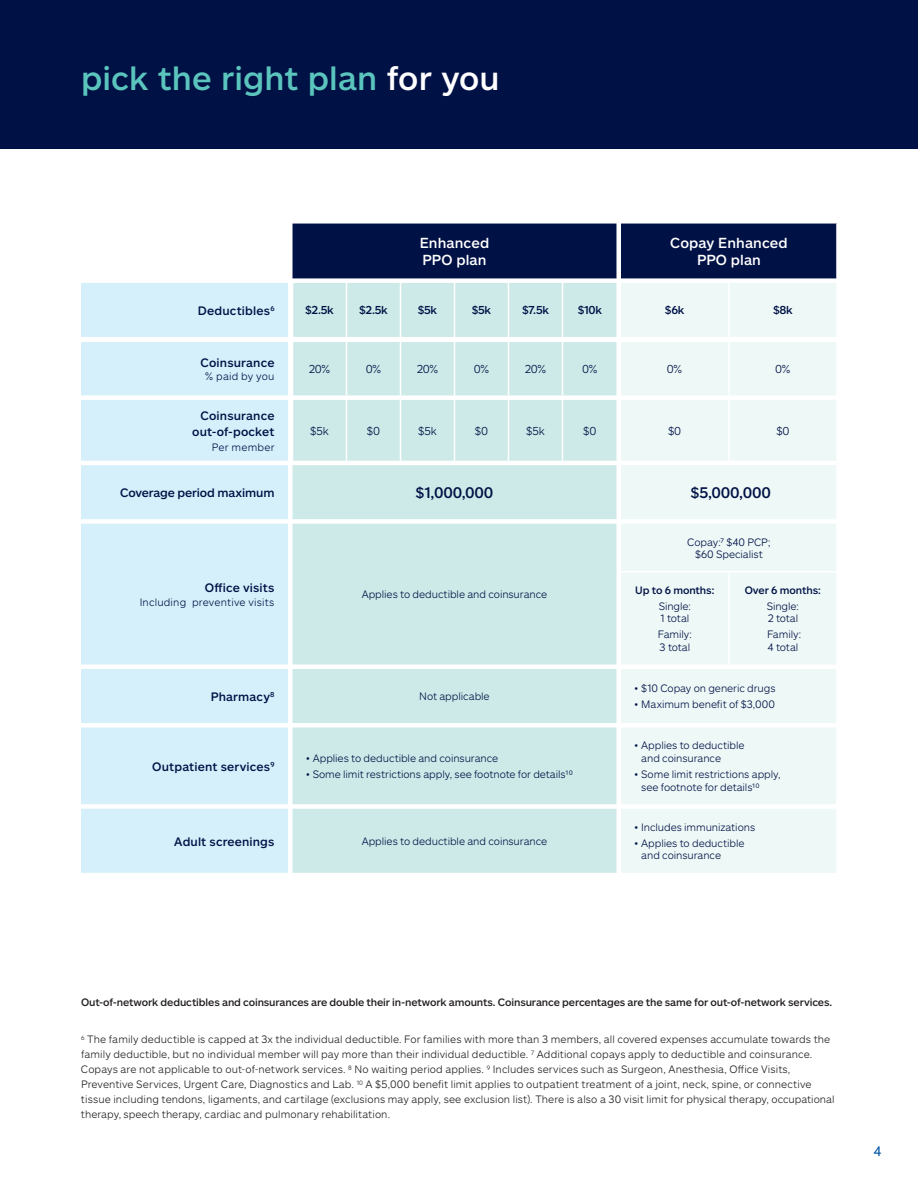
<style>
.page{position:relative;width:918px;height:1188px;background:#fff}
.page>*{position:absolute;margin:0;border:0;box-sizing:border-box;transform-origin:0 0}
.t1{font:500 33px "Allstate Sans";letter-spacing:.005em;color:#5ac4bd}
.t2{font:500 15px "Allstate Sans";letter-spacing:-.01em;color:#001145}
.t3{font:500 14.25px/16.5px "Allstate Sans";letter-spacing:.005em;color:#fff}
.t4{font:13.5px "Allstate Sans";color:#0154a6}
.t5{font:500 12px/16.2px "Allstate Sans";letter-spacing:.01em;color:#001145;text-align:right}
.t6{font:500 12px "Allstate Sans";letter-spacing:-.01em;color:#001145}
.t7{font:300 11.25px "Allstate Sans";letter-spacing:-.035em;color:#001145}
.t8{font:500 11.25px "Allstate Sans";letter-spacing:-.03em;color:#001145}
.t9{font:300 10.5px/15px "Allstate Sans";letter-spacing:.01em;color:#231f20}
.t10{font:300 10.5px/12.6px "Allstate Sans";letter-spacing:-.005em;color:#001145}
.t11{font:500 10.5px "Allstate Sans";letter-spacing:-.01em;color:#231f20}
.t12{font:300 10.5px "Allstate Sans";letter-spacing:.015em;color:#001145}
.t13{font:500 10.5px "Allstate Sans";letter-spacing:-.01em;color:#001145}
.t14{font:300 10.5px "Allstate Sans";letter-spacing:.02em;color:#001145}
.s1{color:#fff}
</style>
<div class="page">
<div style="left:0;top:0;width:918px;height:148px;background:#001145"></div>
<div style="left:81px;top:283px;width:207px;height:590px;background:#d6f0fb"></div>
<div style="left:293px;top:283px;width:324px;height:590px;background:#ceeae8"></div>
<div style="left:621px;top:283px;width:215px;height:590px;background:#eef8f7"></div>
<hr style="left:81px;top:337px;width:756px;height:4px;background:#fff">
<div style="left:293px;top:224px;width:544px;height:55px;background:#001145"></div>
<hr style="left:728px;top:283px;width:2px;height:54px;background:#fff">
<hr style="left:728px;top:341px;width:2px;height:54px;background:#fff">
<hr style="left:728px;top:400px;width:2px;height:61px;background:#fff">
<hr style="left:621px;top:571px;width:108px;height:1px;background:#fff">
<hr style="left:729px;top:571px;width:109px;height:1px;background:#fff">
<hr style="left:728px;top:572px;width:2px;height:93px;background:#fff">
<hr style="left:346px;top:283px;width:1px;height:54px;background:#fff">
<hr style="left:400px;top:283px;width:1px;height:54px;background:#fff">
<hr style="left:454px;top:283px;width:1px;height:54px;background:#fff">
<hr style="left:508px;top:283px;width:1px;height:54px;background:#fff">
<hr style="left:562px;top:283px;width:1px;height:54px;background:#fff">
<hr style="left:346px;top:341px;width:1px;height:54px;background:#fff">
<hr style="left:400px;top:341px;width:1px;height:54px;background:#fff">
<hr style="left:454px;top:341px;width:1px;height:54px;background:#fff">
<hr style="left:508px;top:341px;width:1px;height:54px;background:#fff">
<hr style="left:562px;top:341px;width:1px;height:54px;background:#fff">
<hr style="left:346px;top:400px;width:1px;height:61px;background:#fff">
<hr style="left:400px;top:400px;width:1px;height:61px;background:#fff">
<hr style="left:454px;top:400px;width:1px;height:61px;background:#fff">
<hr style="left:508px;top:400px;width:1px;height:61px;background:#fff">
<hr style="left:562px;top:400px;width:1px;height:61px;background:#fff">
<h1 class="t1" style="left:81px;top:57px;width:420px">pick the right plan <span class="s1">for you</span></h1>
<h3 class="t3" style="left:420px;top:235px;width:71px">Enhanced<br>PPO plan</h3>
<h3 class="t3" style="left:670px;top:235px;width:119px;text-align:center">Copay Enhanced<br>PPO plan</h3>
<p class="t5" style="left:198px;top:302px;width:78px">Deductibles<sup>6</sup></p>
<p class="t8" style="left:305px;top:303px;width:30px">$2.5k</p>
<p class="t8" style="left:359px;top:303px;width:30px">$2.5k</p>
<p class="t8" style="left:418px;top:303px;width:21px">$5k</p>
<p class="t8" style="left:472px;top:303px;width:21px">$5k</p>
<p class="t8" style="left:522px;top:303px;width:28px">$7.5k</p>
<p class="t8" style="left:578px;top:303px;width:26px">$10k</p>
<p class="t8" style="left:665px;top:303px;width:21px">$6k</p>
<p class="t8" style="left:773px;top:303px;width:21px">$8k</p>
<p class="t5" style="left:200px;top:354px;width:76px">Coinsurance</p>
<p class="t14" style="left:205px;top:369px;width:71px">% paid by you</p>
<p class="t5" style="left:192px;top:407px;width:84px">Coinsurance out-of-pocket</p>
<p class="t14" style="left:212px;top:440px;width:64px">Per member</p>
<p class="t7" style="left:309px;top:362px;width:23px">20%</p>
<p class="t7" style="left:366px;top:362px;width:17px">0%</p>
<p class="t7" style="left:417px;top:362px;width:23px">20%</p>
<p class="t7" style="left:474px;top:362px;width:17px">0%</p>
<p class="t7" style="left:525px;top:362px;width:23px">20%</p>
<p class="t7" style="left:582px;top:362px;width:17px">0%</p>
<p class="t7" style="left:667px;top:362px;width:17px">0%</p>
<p class="t7" style="left:775px;top:362px;width:17px">0%</p>
<p class="t7" style="left:310px;top:424px;width:20px">$5k</p>
<p class="t7" style="left:367px;top:424px;width:15px">$0</p>
<p class="t7" style="left:418px;top:424px;width:20px">$5k</p>
<p class="t7" style="left:475px;top:424px;width:15px">$0</p>
<p class="t7" style="left:526px;top:424px;width:20px">$5k</p>
<p class="t7" style="left:583px;top:424px;width:15px">$0</p>
<p class="t7" style="left:668px;top:424px;width:15px">$0</p>
<p class="t7" style="left:776px;top:424px;width:15px">$0</p>
<p class="t6" style="left:120px;top:485px;width:156px">Coverage period maximum</p>
<h2 class="t2" style="left:416px;top:483px;width:79px">$1,000,000</h2>
<h2 class="t2" style="left:691px;top:483px;width:82px">$5,000,000</h2>
<p class="t5" style="left:205px;top:579px;width:71px">Office visits</p>
<p class="t12" style="left:140px;top:596px;width:136px">Including preventive visits</p>
<p class="t10" style="left:362px;top:588px;width:187px">Applies to deductible and coinsurance</p>
<p class="t5" style="left:211px;top:688px;width:65px">Pharmacy<sup>8</sup></p>
<p class="t10" style="left:419px;top:690px;width:72px">Not applicable</p>
<p class="t5" style="left:152px;top:758px;width:124px">Outpatient services<sup>9</sup></p>
<p class="t10" style="left:306px;top:752px;width:194px">• Applies to deductible and coinsurance</p>
<p class="t10" style="left:306px;top:768px;width:268px">• Some limit restrictions apply, see footnote for details10</p>
<p class="t5" style="left:174px;top:833px;width:102px">Adult screenings</p>
<p class="t10" style="left:362px;top:834px;width:187px">Applies to deductible and coinsurance</p>
<p class="t10" style="left:687px;top:535px;width:85px;text-align:center">Copay:7 $40 PCP; $60 Specialist</p>
<p class="t13" style="left:635px;top:583px;width:81px">Up to 6 months:</p>
<p class="t10" style="left:659px;top:599px;width:34px">Single:<br>1 total</p>
<p class="t10" style="left:658px;top:628px;width:36px">Family:<br>3 total</p>
<p class="t13" style="left:745px;top:583px;width:78px">Over 6 months:</p>
<p class="t10" style="left:767px;top:599px;width:34px">Single:<br>2 total</p>
<p class="t10" style="left:767px;top:628px;width:36px">Family:<br>4 total</p>
<p class="t10" style="left:635px;top:682px;width:143px">• $10 Copay on generic drugs</p>
<p class="t10" style="left:635px;top:698px;width:142px">• Maximum benefit of $3,000</p>
<p class="t10" style="left:641px;top:739px;width:105px;text-indent:-7px">• Applies to deductible and coinsurance</p>
<p class="t10" style="left:641px;top:768px;width:141px;text-indent:-7px">• Some limit restrictions apply, see footnote for details10</p>
<p class="t10" style="left:635px;top:820px;width:122px">• Includes immunizations</p>
<p class="t10" style="left:641px;top:836px;width:105px;text-indent:-7px">• Applies to deductible and coinsurance</p>
<p class="t11" style="left:81px;top:996px;width:753px">Out-of-network deductibles and coinsurances are double their in-network amounts. Coinsurance percentages are the same for out-of-network services.</p>
<p class="t9" style="left:81px;top:1031px;width:755px"><sup>6</sup> The family deductible is capped at 3x the individual deductible. For families with more than 3 members, all covered expenses accumulate towards the family deductible, but no individual member will pay more than their individual deductible. <sup>7</sup> Additional copays apply to deductible and coinsurance.<br>Copays are not applicable to out-of-network services. <sup>8</sup> No waiting period applies. <sup>9</sup> Includes services such as Surgeon, Anesthesia, Office Visits, Preventive Services, Urgent Care, Diagnostics and Lab. <sup>10</sup> A $5,000 benefit limit applies to outpatient treatment of a joint, neck, spine, or connective tissue including tendons, ligaments, and cartilage (exclusions may apply, see exclusion list). There is also a 30 visit limit for physical therapy, occupational therapy, speech therapy, cardiac and pulmonary rehabilitation.</p>
<p class="t4" style="left:873px;top:1142px;width:10px">4</p>
</div>
